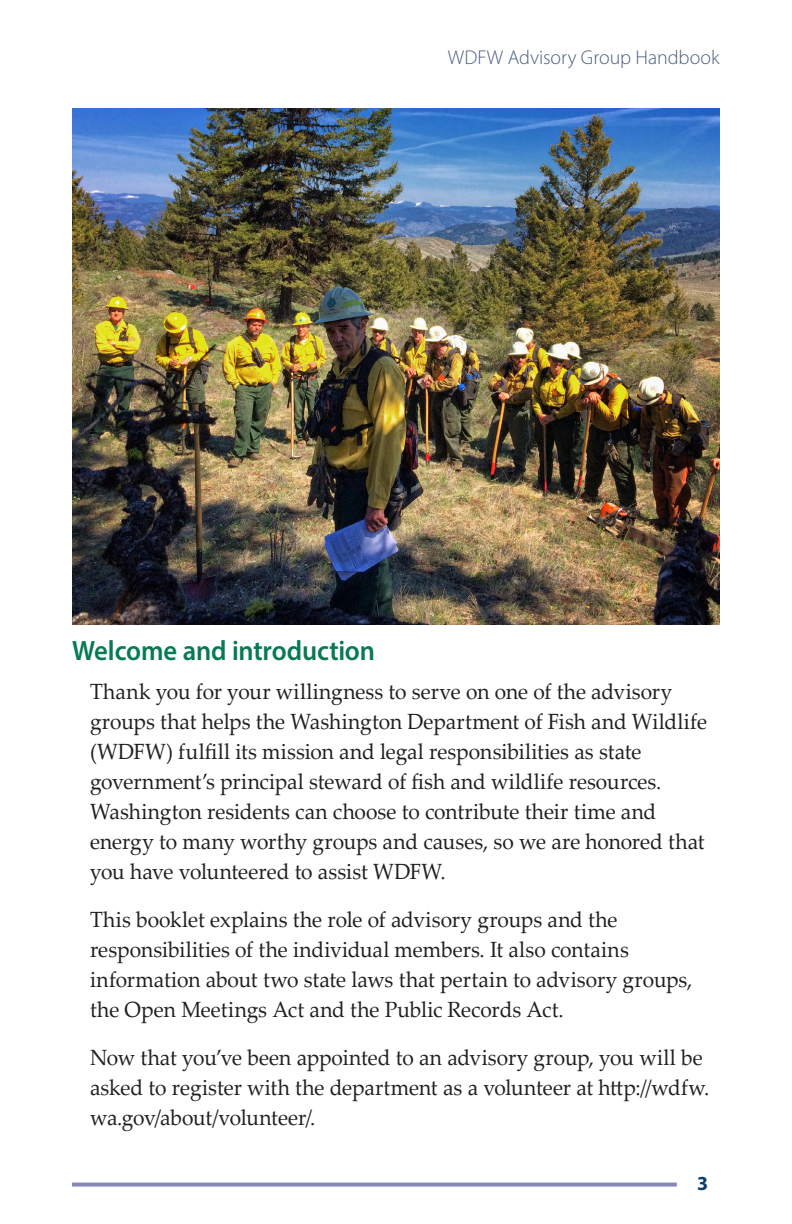
<style>
.page{position:relative;width:792px;height:1224px;background:#fff}
.page>*{position:absolute;margin:0;border:0;box-sizing:border-box;transform-origin:0 0}
.t1{font:600 28px "Myriad Pro";letter-spacing:-.005em;color:#067a53;scale:.95 1}
.t2{font:22px/30px "Palatino Linotype";color:#231f20;scale:.95 1}
.t3{font:300 20px "Myriad Pro";color:#4b5e82}
.t4{font:700 20px "Myriad Pro";color:#0d4069}
</style>
<div class="page">
<div style="left:686px;top:1168px;width:34px;height:33px;border:2px solid #fff;border-radius:50%"></div>
<img style="left:72px;top:109px;width:648px;height:515px">
<svg style="left:72px;top:1183px;width:605px;height:4px;fill:#8688ba"></svg>
<p class="t3" style="left:448px;top:45px;width:273px">WDFW Advisory Group Handbook</p>
<p class="t1" style="left:72px;top:632px;width:320px">Welcome and introduction</p>
<p class="t2" style="left:90px;top:675px;width:651px">Thank you for your willingness to serve on one of the advisory groups that helps the Washington Department of Fish and Wildlife (WDFW) fulfill its mission and legal responsibilities as state government’s principal steward of fish and wildlife resources.<br>Washington residents can choose to contribute their time and energy to many worthy groups and causes, so we are honored that you have volunteered to assist WDFW.</p>
<p class="t2" style="left:90px;top:903px;width:636px">This booklet explains the role of advisory groups and the responsibilities of the individual members. It also contains information about two state laws that pertain to advisory groups, the Open Meetings Act and the Public Records Act.</p>
<p class="t2" style="left:90px;top:1041px;width:654px">Now that you’ve been appointed to an advisory group, you will be asked to register with the department as a volunteer at http://wdfw. wa.gov/about/volunteer/.</p>
<p class="t4" style="left:697px;top:1170px;width:13px">3</p>
</div>
